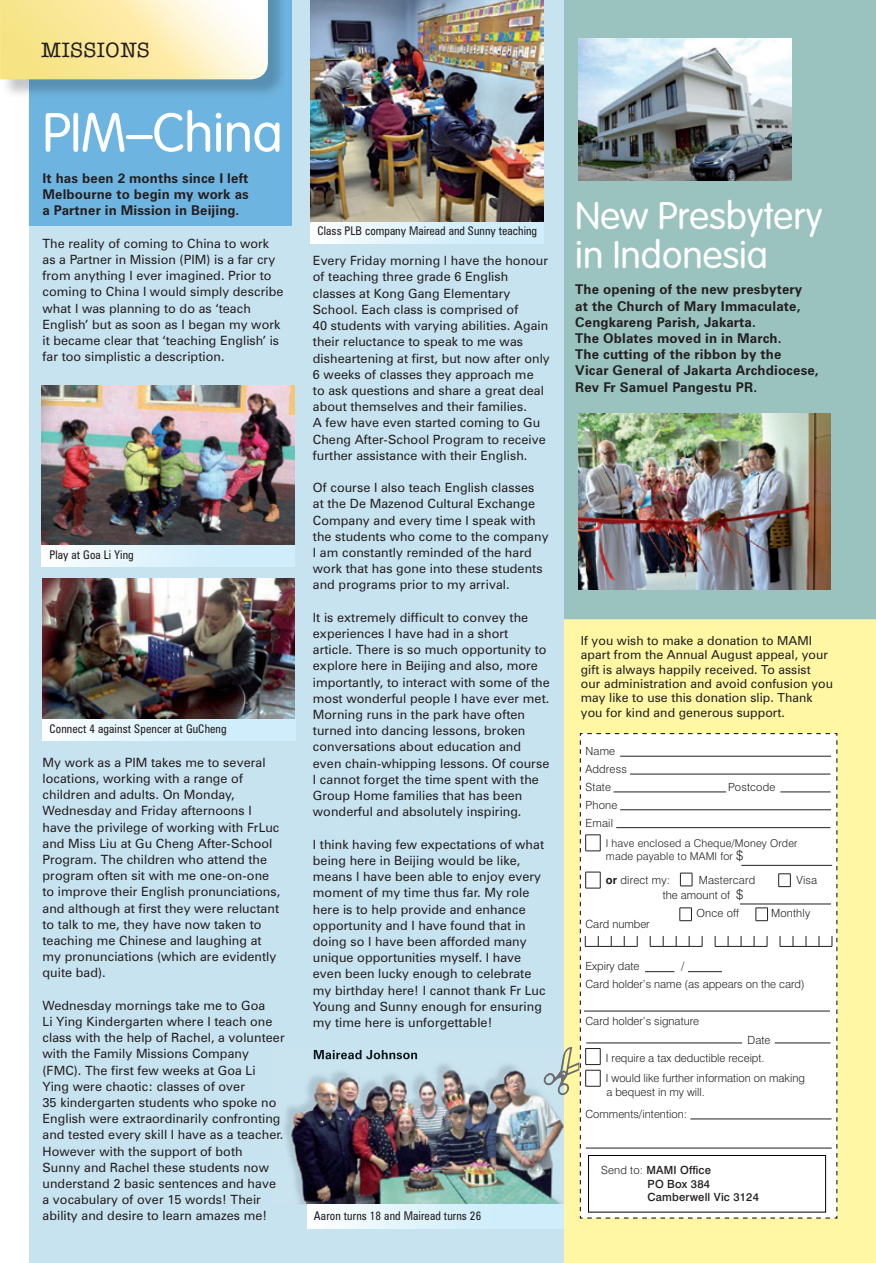
<style>
.page{position:relative;width:876px;height:1263px;background:#fff}
.page>*{position:absolute;margin:0;border:0;box-sizing:border-box;transform-origin:0 0}
.t1{font:300 54px "VAG Rounded";letter-spacing:-.005em;color:#fff}
.t2{font:300 37.8px/39px "VAG Rounded";color:#fff}
.t3{font:500 21px "American Typewriter";letter-spacing:.03em;color:#231f20}
.t4{font:700 13.5px/16.2px "Zurich BT";letter-spacing:.01em;color:#231f20;text-align:justify}
.t5{font:12.75px/16.2px "Zurich BT";letter-spacing:.005em;color:#231f20}
.t6{font:12.45px/14.4px "Zurich BT";letter-spacing:.005em;color:#231f20}
.t7{font:condensed 12px "Zurich BT";letter-spacing:.01em;color:#231f20}
.t8{font:300 11.25px/18px "Swiss 721 BT";color:#231f20}
.t9{font:500 11.25px/13.5px "Swiss 721 BT";letter-spacing:.015em;color:#231f20}
.t10{font:300 10.8px/13.2px "Swiss 721 BT";letter-spacing:.015em;color:#231f20}
.s1{font-size:13.5px}
.s2{font-weight:700}
.s3{font-weight:300}
</style>
<div class="page">
<div style="left:30px;top:0;width:534px;height:1263px;background:#c8e3f0"></div>
<div style="left:30px;top:0;width:262px;height:225px;background:#6eb4e0"></div>
<img style="left:2px;top:0;width:281px;height:98px">
<svg style="left:0;top:0;width:268px;height:79px;background:#fbedb2"></svg>
<div style="left:564px;top:0;width:312px;height:622px;background:#9ac3bf"></div>
<div style="left:43px;top:719px;width:253px;height:21px;background:linear-gradient(to right,#f8fcfe,#c5e9fa)"></div>
<div style="left:42px;top:544px;width:252px;height:22px;background:linear-gradient(to right,#f8fcfe,#c5eafa)"></div>
<div style="left:310px;top:221px;width:234px;height:22px;background:linear-gradient(to right,#f9fdfe,#c5eafa)"></div>
<div style="left:564px;top:619px;width:312px;height:644px;background:#fff7a4"></div>
<img style="left:314px;top:1050px;width:103px;height:9px">
<svg style="left:562px;top:733px;width:275px;height:485px"></svg>
<img style="left:284px;top:1064px;width:280px;height:140px">
<img style="left:542px;top:1060px;width:22px;height:35px">
<div style="left:307px;top:1204px;width:257px;height:24px;background:linear-gradient(to right,#f9fdfe,#c5e9fa)"></div>
<img style="left:578px;top:38px;width:213px;height:142px">
<img style="left:578px;top:414px;width:252px;height:175px">
<img style="left:310px;top:0;width:233px;height:222px">
<img style="left:42px;top:386px;width:252px;height:158px">
<img style="left:43px;top:578px;width:252px;height:141px">
<h3 class="t3" style="left:41px;top:38px;width:110px">MISSIONS</h3>
<h1 class="t1" style="left:43px;top:102px;width:242px">PIM–China</h1>
<p class="t4" style="left:43px;top:170px;width:208px">It has been 2 months since I left Melbourne to begin my work as a Partner in Mission in Beijing.</p>
<p class="t5" style="left:43px;top:235px;width:242px">The reality of coming to China to work as a Partner in Mission (PIM) is a far cry from anything I ever imagined. Prior to coming to China I would simply describe what I was planning to do as ‘teach English’ but as soon as I began my work it became clear that ‘teaching English’ is far too simplistic a description.</p>
<p class="t7" style="left:49px;top:548px;width:86px">Play at Goa Li Ying</p>
<p class="t7" style="left:49px;top:721px;width:179px">Connect 4 against Spencer at GuCheng</p>
<p class="t5" style="left:43px;top:754px;width:239px">My work as a PIM takes me to several locations, working with a range of children and adults. On Monday, Wednesday and Friday afternoons I have the privilege of working with FrLuc and Miss Liu at Gu Cheng After-School Program. The children who attend the program often sit with me one-on-one to improve their English pronunciations, and although at first they were reluctant to talk to me, they have now taken to teaching me Chinese and laughing at my pronunciations (which are evidently quite bad).</p>
<p class="t5" style="left:43px;top:997px;width:244px">Wednesday mornings take me to Goa<br>Li Ying Kindergarten where I teach one class with the help of Rachel, a volunteer with the Family Missions Company (FMC). The first few weeks at Goa Li Ying were chaotic: classes of over<br>35 kindergarten students who spoke no English were extraordinarily confronting and tested every skill I have as a teacher.<br>However with the support of both<br>Sunny and Rachel these students now understand 2 basic sentences and have a vocabulary of over 15 words! Their ability and desire to learn amazes me!</p>
<p class="t7" style="left:318px;top:224px;width:221px">Class PLB company Mairead and Sunny teaching</p>
<p class="t5" style="left:313px;top:253px;width:238px">Every Friday morning I have the honour of teaching three grade 6 English classes at Kong Gang Elementary School. Each class is comprised of<br>40 students with varying abilities. Again their reluctance to speak to me was disheartening at first, but now after only 6 weeks of classes they approach me<br>to ask questions and share a great deal about themselves and their families.<br>A few have even started coming to Gu Cheng After-School Program to receive further assistance with their English.</p>
<p class="t5" style="left:313px;top:479px;width:237px">Of course I also teach English classes<br>at the De Mazenod Cultural Exchange Company and every time I speak with the students who come to the company I am constantly reminded of the hard work that has gone into these students and programs prior to my arrival.</p>
<p class="t5" style="left:313px;top:609px;width:238px">It is extremely difficult to convey the experiences I have had in a short article. There is so much opportunity to explore here in Beijing and also, more importantly, to interact with some of the most wonderful people I have ever met.<br>Morning runs in the park have often turned into dancing lessons, broken conversations about education and even chain-whipping lessons. Of course I cannot forget the time spent with the Group Home families that has been wonderful and absolutely inspiring.</p>
<p class="t5" style="left:313px;top:836px;width:234px">I think having few expectations of what being here in Beijing would be like, means I have been able to enjoy every moment of my time thus far. My role here is to help provide and enhance opportunity and I have found that in doing so I have been afforded many unique opportunities myself. I have even been lucky enough to celebrate my birthday here! I cannot thank Fr Luc Young and Sunny enough for ensuring my time here is unforgettable!</p>
<p class="t7" style="left:314px;top:1209px;width:169px">Aaron turns 18 and Mairead turns 26</p>
<h2 class="t2" style="left:575px;top:197px;width:249px">New Presbytery in Indonesia</h2>
<p class="t4" style="left:575px;top:281px;width:245px;text-align:left">The opening of the new presbytery<br>at the Church of Mary Immaculate,<br>Cengkareng Parish, Jakarta.<br>The Oblates moved in in March.<br>The cutting of the ribbon by the<br>Vicar General of Jakarta Archdiocese,<br>Rev Fr Samuel Pangestu PR.</p>
<p class="t6" style="left:581px;top:633px;width:254px">If you wish to make a donation to MAMI apart from the Annual August appeal, your gift is always happily received. To assist our administration and avoid confusion you may like to use this donation slip. Thank you for kind and generous support.</p>
<p class="t8" style="left:585px;top:742px;width:43px">Name<br>Address<br>State</p>
<p class="t8" style="left:728px;top:778px;width:49px">Postcode</p>
<p class="t8" style="left:585px;top:796px;width:33px">Phone<br>Email</p>
<p class="t10" style="left:606px;top:836px;width:193px">I have enclosed a Cheque/Money Order made payable to MAMI for <span class="s1">$</span></p>
<p class="t8" style="left:606px;top:871px;width:66px"><span class="s2">or</span> direct my:</p>
<p class="t8" style="left:699px;top:871px;width:58px">Mastercard</p>
<p class="t8" style="left:796px;top:871px;width:22px">Visa</p>
<p class="t8" style="left:696px;top:886px;width:48px;text-indent:-34px">the amount of <span class="s1">$<br></span>Once off</p>
<p class="t8" style="left:771px;top:904px;width:41px">Monthly</p>
<p class="t8" style="left:585px;top:915px;width:66px">Card number</p>
<p class="t8" style="left:585px;top:957px;width:55px">Expiry date</p>
<p class="t8" style="left:585px;top:957px;width:221px;text-indent:96px">/<br>Card holder’s name (as appears on the card)</p>
<p class="t8" style="left:585px;top:1011px;width:115px">Card holder’s signature</p>
<p class="t8" style="left:606px;top:1031px;width:166px;text-indent:142px">Date<br>I require a tax deductible receipt.</p>
<p class="t8" style="left:606px;top:1072px;width:201px;line-height:13.2px">I would like further information on making a bequest in my will.</p>
<p class="t8" style="left:585px;top:1104px;width:103px">Comments/intention:</p>
<p class="t9" style="left:648px;top:1163px;width:113px;text-indent:-46px"><span class="s3">Send to:</span> MAMI Office<br>PO Box 384<br>Camberwell Vic 3124</p>
</div>
